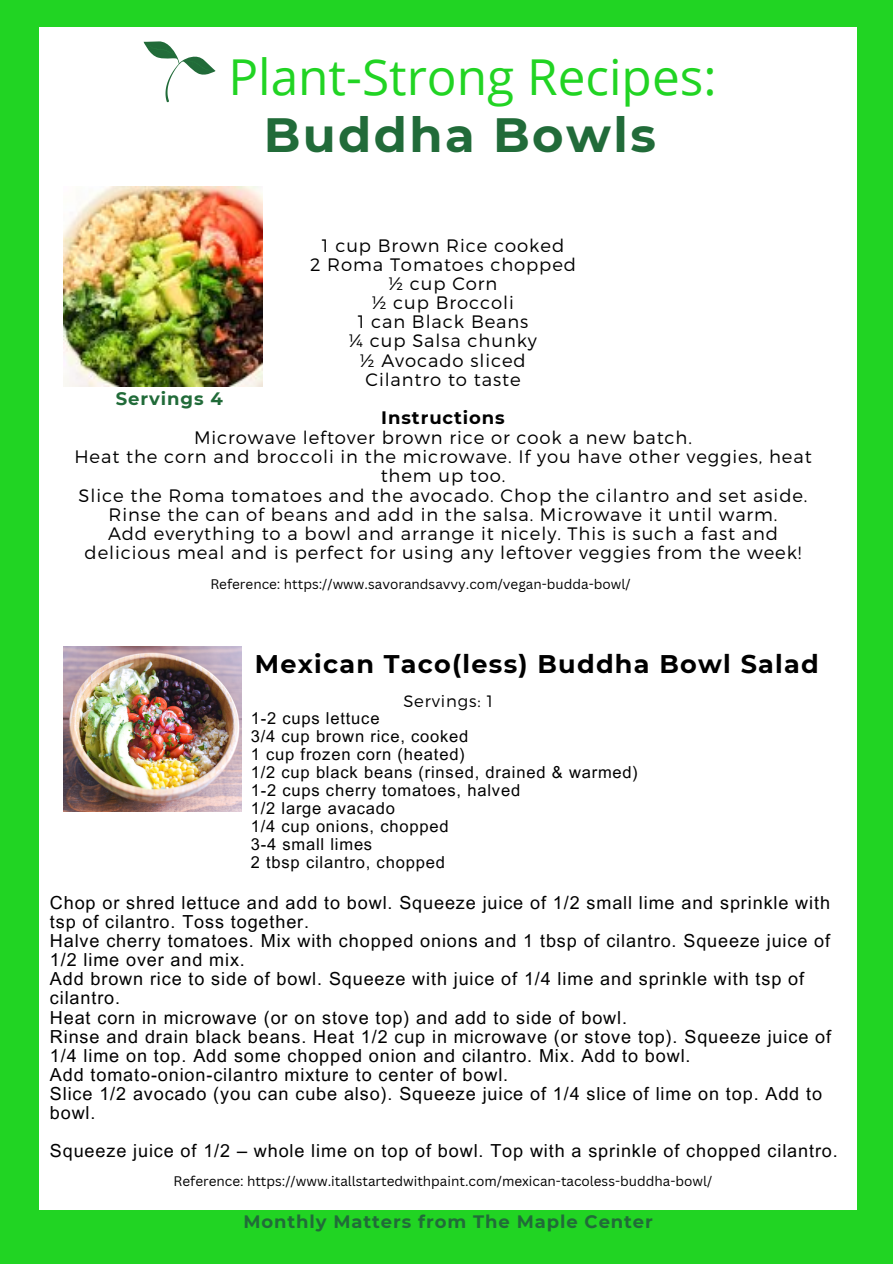
<style>
.page{position:relative;width:893px;height:1264px;background:#fff}
.page>*{position:absolute;margin:0;border:0;box-sizing:border-box;transform-origin:0 0}
.t1{font:49.5px "Open Sans";color:#21d423}
.t2{font:700 48px "Montserrat";letter-spacing:.05em;color:#216b39}
.t3{font:700 25.5px "Montserrat";letter-spacing:.05em;color:#000}
.t4{font:18px/19.2px "Arial MT Pro";letter-spacing:.05em;color:#000}
.t5{font:300 18px/19.2px "Montserrat";letter-spacing:.05em;color:#000;text-align:center}
.t6{font:700 18px "Montserrat";letter-spacing:.05em;color:#216b39}
.t7{font:16.5px/18px "Arial MT Pro";letter-spacing:.05em;color:#000}
.t8{font:300 16.5px "Montserrat";letter-spacing:.05em;color:#000}
.t9{font:13.5px "Canva Sans";color:#000}
.s1{font-weight:700}
</style>
<div class="page">
<div style="left:0;top:0;width:892px;height:1263px;background:#21d423"></div>
<div style="left:40px;top:27px;width:816px;height:1183px;background:#fff"></div>
<svg style="left:144px;top:41px;width:71px;height:61px"></svg>
<img style="left:63px;top:187px;width:200px;height:199px">
<img style="left:63px;top:646px;width:178px;height:165px">
<p class="t1" style="left:228px;top:42px;width:489px">Plant-Strong Recipes:</p>
<h1 class="t2" style="left:264px;top:106px;width:393px">Buddha Bowls</h1>
<h5 class="t5" style="left:310px;top:235px;width:267px">1 cup Brown Rice cooked<br>2 Roma Tomatoes chopped ½ cup Corn<br>½ cup Broccoli<br>1 can Black Beans<br>¼ cup Salsa chunky<br>½ Avocado sliced<br>Cilantro to taste</h5>
<h5 class="t5" style="left:74px;top:407px;width:738px"><span class="s1">Instructions<br></span>Microwave leftover brown rice or cook a new batch.<br>Heat the corn and broccoli in the microwave. If you have other veggies, heat them up too.<br>Slice the Roma tomatoes and the avocado. Chop the cilantro and set aside.<br>Rinse the can of beans and add in the salsa. Microwave it until warm.<br>Add everything to a bowl and arrange it nicely. This is such a fast and delicious meal and is perfect for using any leftover veggies from the week!</h5>
<p class="t6" style="left:116px;top:387px;width:108px">Servings 4</p>
<h3 class="t9" style="left:210px;top:574px;width:421px">Reference: https://www.savorandsavvy.com/vegan-budda-bowl/</h3>
<h4 class="t3" style="left:255px;top:648px;width:565px">Mexican Taco(less) Buddha Bowl Salad</h4>
<h5 class="t8" style="left:403px;top:690px;width:91px">Servings: 1</h5>
<h5 class="t7" style="left:251px;top:711px;width:389px">1-2 cups lettuce<br>3/4 cup brown rice, cooked<br>1 cup frozen corn (heated)<br>1/2 cup black beans (rinsed, drained &amp; warmed)<br>1-2 cups cherry tomatoes, halved<br>1/2 large avacado<br>1/4 cup onions, chopped<br>3-4 small limes<br>2 tbsp cilantro, chopped</h5>
<h5 class="t4" style="left:50px;top:895px;width:782px">Chop or shred lettuce and add to bowl. Squeeze juice of 1/2 small lime and sprinkle with tsp of cilantro. Toss together.<br>Halve cherry tomatoes. Mix with chopped onions and 1 tbsp of cilantro. Squeeze juice of 1/2 lime over and mix.<br>Add brown rice to side of bowl. Squeeze with juice of 1/4 lime and sprinkle with tsp of cilantro.<br>Heat corn in microwave (or on stove top) and add to side of bowl.<br>Rinse and drain black beans. Heat 1/2 cup in microwave (or stove top). Squeeze juice of 1/4 lime on top. Add some chopped onion and cilantro. Mix. Add to bowl.<br>Add tomato-onion-cilantro mixture to center of bowl.<br>Slice 1/2 avocado (you can cube also). Squeeze juice of 1/4 slice of lime on top. Add to bowl.</h5>
<h5 class="t4" style="left:50px;top:1143px;width:789px">Squeeze juice of 1/2 – whole lime on top of bowl. Top with a sprinkle of chopped cilantro.</h5>
<p class="t9" style="left:173px;top:1171px;width:540px">Reference: https://www.itallstartedwithpaint.com/mexican-tacoless-buddha-bowl/</p>
<p class="t6" style="left:243px;top:1210px;width:411px">Monthly Matters from The Maple Center</p>
</div>
